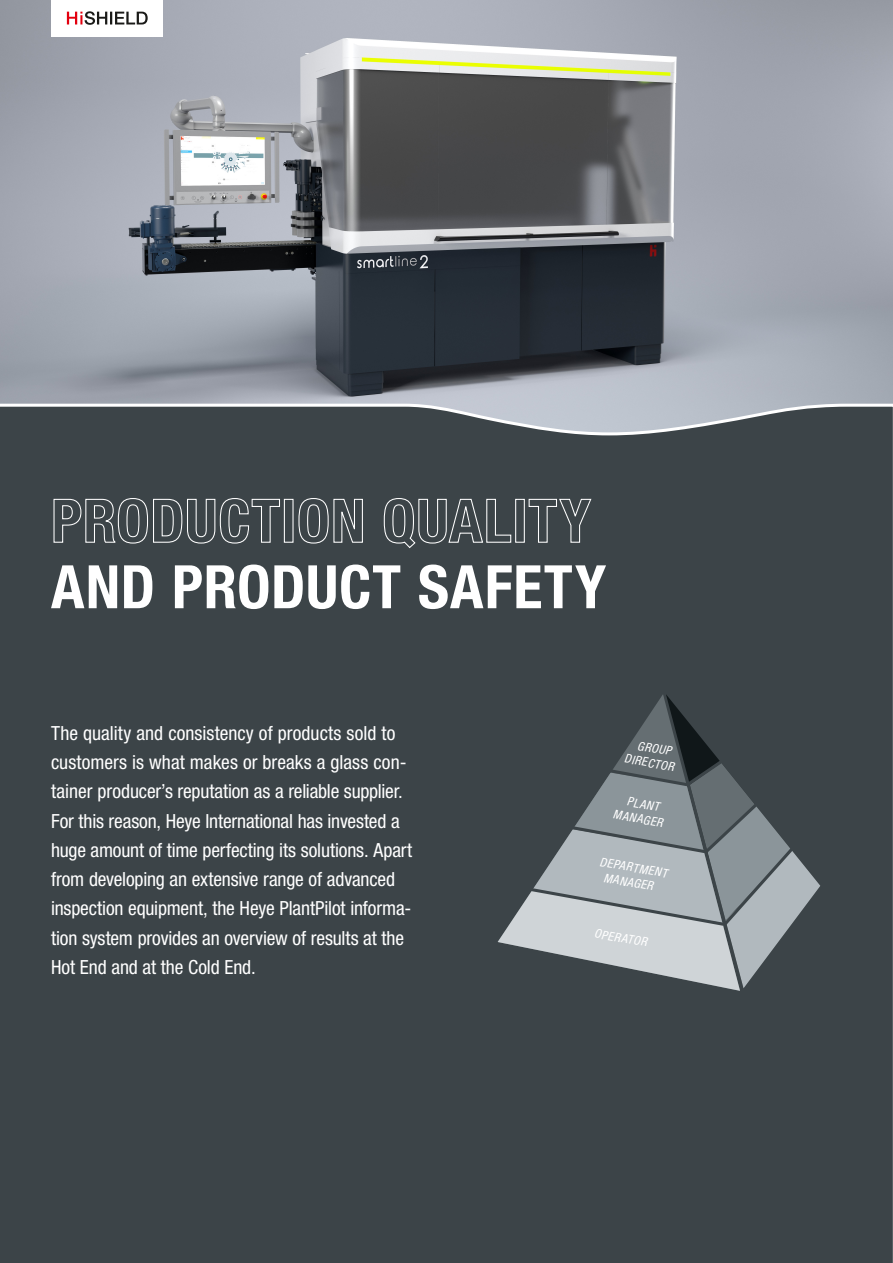
<style>
.page{position:relative;width:893px;height:1263px;background:#fff}
.page>*{position:absolute;margin:0;border:0;box-sizing:border-box;transform-origin:0 0}
.t1{font:700 condensed 60px "Helvetica Neue LT Pro";letter-spacing:.015em;color:#fff}
.t2{font:condensed 19.5px/29.2px "Helvetica Neue LT Pro";letter-spacing:-.005em;color:#fff}
.t3{font:italic condensed 12.3px/15px "Helvetica Neue LT Pro";color:#fff;text-align:center}
</style>
<div class="page">
<img style="left:0;top:0;width:893px;height:404px">
<div style="left:0;top:404px;width:893px;height:859px;background:#3c4448"></div>
<svg style="left:53px;top:497px;width:228px;height:115px;background:#454d51"></svg>
<div style="left:284px;top:499px;width:10px;height:44px;border:1px solid #fff"></div>
<svg style="left:298px;top:497px;width:65px;height:47px;background:#596063"></svg>
<svg style="left:383px;top:497px;width:129px;height:52px;background:#52595d"></svg>
<div style="left:515px;top:499px;width:10px;height:44px;border:1px solid #fff"></div>
<svg style="left:528px;top:498px;width:64px;height:45px;background:#50575b"></svg>
<svg style="left:498px;top:694px;width:168px;height:49px;background:#40484c"></svg>
<svg style="left:666px;top:694px;width:154px;height:49px;background:#394144"></svg>
<svg style="left:485px;top:743px;width:335px;height:248px;background:#767e82"></svg>
<div style="left:51px;top:0;width:112px;height:36px;background:#fff"></div>
<svg style="left:67px;top:11px;width:81px;height:14px"></svg>
<h1 class="t1" style="left:51px;top:551px;width:557px">AND PRODUCT SAFETY</h1>
<p class="t2" style="left:51px;top:718px;width:363px">The quality and consistency of products sold to customers is what makes or breaks a glass con&shy;tainer producer’s reputation as a reliable supplier.<br>For this reason, Heye International has invested a huge amount of time perfecting its solutions. Apart from developing an extensive range of advanced inspection equipment, the Heye PlantPilot informa&shy;tion system provides an overview of results at the Hot End and at the Cold End.</p>
<p class="t3" style="left:628px;top:736px;width:52px;rotate:10deg">GROUP<br>DIRECTOR</p>
<p class="t3" style="left:617px;top:792px;width:52px;rotate:10deg">PLANT<br>MANAGER</p>
<p class="t3" style="left:601px;top:854px;width:70px;rotate:10deg">DEPARTMENT<br>MANAGER</p>
<p class="t3" style="left:596px;top:925px;width:55px;rotate:10deg">OPERATOR</p>
</div>
